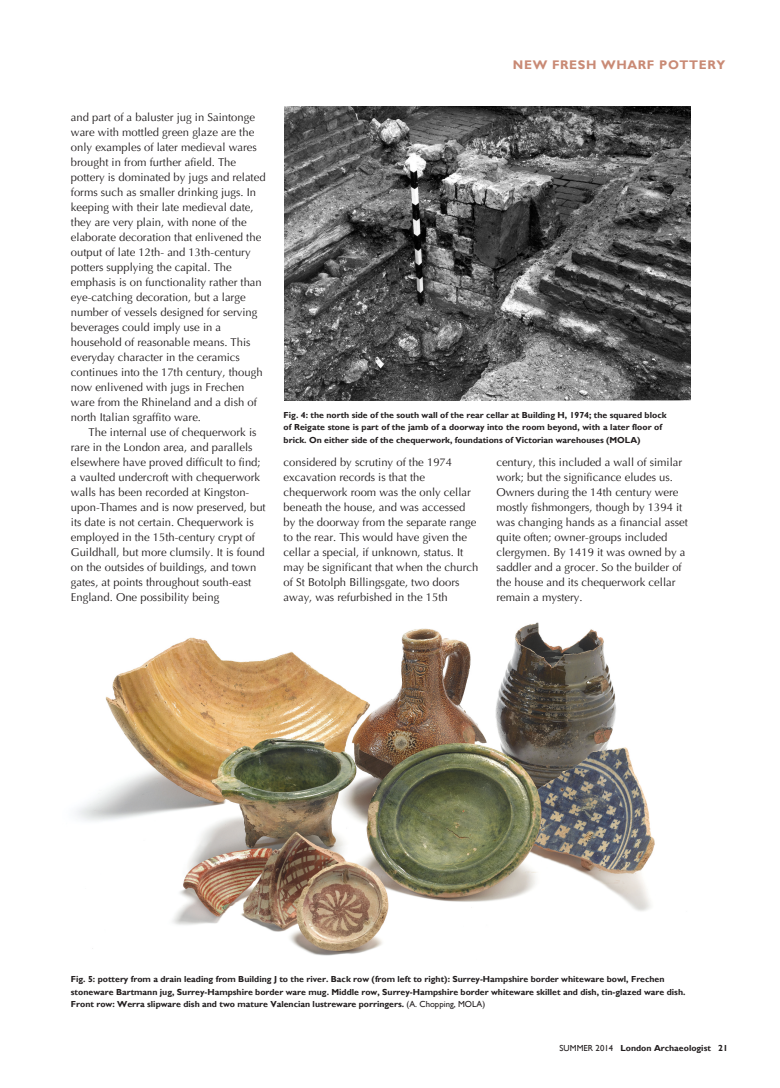
<style>
.page{position:relative;width:780px;height:1088px;background:#fff}
.page>*{position:absolute;margin:0;border:0;box-sizing:border-box;transform-origin:0 0}
.t1{font:700 12.5px "Gill Sans";letter-spacing:.05em;color:#c98a75}
.t2{font:11.25px/15px "Optima LT";color:#231f20}
.t3{font:700 8.75px/12.5px "Gill Sans";color:#231f20}
.s1{font-weight:400}
</style>
<div class="page">
<img style="left:284px;top:106px;width:406px;height:295px">
<img style="left:76px;top:622px;width:579px;height:334px">
<p class="t2" style="left:71px;top:111px;width:196px">and part of a baluster jug in Saintonge ware with mottled green glaze are the only examples of later medieval wares brought in from further afield. The pottery is dominated by jugs and related forms such as smaller drinking jugs. In keeping with their late medieval date, they are very plain, with none of the elaborate decoration that enlivened the output of late 12th- and 13th-century potters supplying the capital. The emphasis is on functionality rather than eye-catching decoration, but a large number of vessels designed for serving beverages could imply use in a household of reasonable means. This everyday character in the ceramics continues into the 17th century, though now enlivened with jugs in Frechen ware from the Rhineland and a dish of north Italian sgraffito ware.</p>
<p class="t2" style="left:71px;top:426px;width:196px;text-indent:18px">The internal use of chequerwork is rare in the London area, and parallels elsewhere have proved difficult to find; a vaulted undercroft with chequerwork walls has been recorded at Kingston&shy;upon-Thames and is now preserved, but its date is not certain. Chequerwork is employed in the 15th-century crypt of Guildhall, but more clumsily. It is found on the outsides of buildings, and town gates, at points throughout south-east England. One possibility being</p>
<p class="t1" style="left:513px;top:61px;width:214px">NEW FRESH WHARF POTTERY</p>
<p class="t3" style="left:283px;top:409px;width:384px">Fig. 4: the north side of the south wall of the rear cellar at Building H, 1974; the squared block of Reigate stone is part of the jamb of a doorway into the room beyond, with a later floor of brick. On either side of the chequerwork, foundations of Victorian warehouses (MOLA)</p>
<p class="t2" style="left:283px;top:456px;width:196px">considered by scrutiny of the 1974 excavation records is that the chequerwork room was the only cellar beneath the house, and was accessed by the doorway from the separate range to the rear. This would have given the cellar a special, if unknown, status. It may be significant that when the church of St Botolph Billingsgate, two doors away, was refurbished in the 15th</p>
<p class="t2" style="left:496px;top:456px;width:193px">century, this included a wall of similar work; but the significance eludes us.<br>Owners during the 14th century were mostly fishmongers, though by 1394 it was changing hands as a financial asset quite often; owner-groups included clergymen. By 1419 it was owned by a saddler and a grocer. So the builder of the house and its chequerwork cellar remain a mystery.</p>
<p class="t3" style="left:71px;top:974px;width:616px">Fig. 5: pottery from a drain leading from Building J to the river. Back row (from left to right): Surrey-Hampshire border whiteware bowl, Frechen stoneware Bartmann jug, Surrey-Hampshire border ware mug. Middle row, Surrey-Hampshire border whiteware skillet and dish, tin-glazed ware dish.<br>Front row: Werra slipware dish and two mature Valencian lustreware porringers. <span class="s1">(A. Chopping, MOLA)</span></p>
<p class="t3" style="left:559px;top:1042px;width:170px"><span class="s1">SUMMER 2014</span> London Archaeologist 21</p>
</div>
